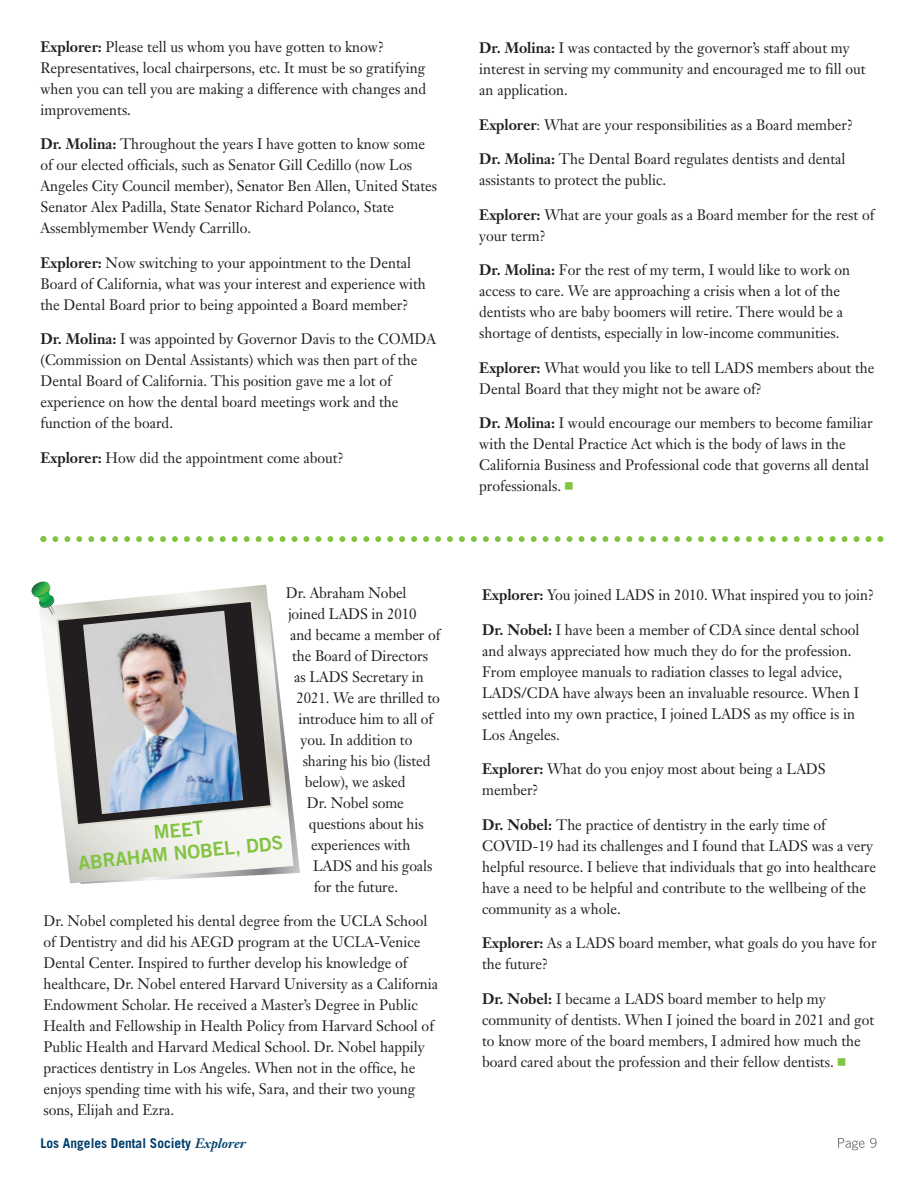
<style>
.page{position:relative;width:918px;height:1188px;background:#fff}
.page>*{position:absolute;margin:0;border:0;box-sizing:border-box;transform-origin:0 0}
.t1{font:19.05px/22.8px "Trade Gothic Bold Two";color:#82c341;text-align:center}
.t2{font:15px/21px "Janson Text";color:#231f20;scale:.96 1}
.t3{font:700 13.5px "Trade Gothic";color:#003e6b}
.s1{font-weight:700}
.s2{font-family:"Janson Text";font-style:italic}
.s3{font-family:"Universal Newswith Comm Pi";color:#82c341}
</style>
<div class="page">
<svg style="left:838px;top:1138px;width:39px;height:12px"></svg>
<svg style="left:40px;top:585px;width:253px;height:298px"></svg>
<svg style="left:56px;top:600px;width:217px;height:226px"></svg>
<svg style="left:58px;top:602px;width:212px;height:222px;background:#82807d"></svg>
<svg style="left:31px;top:581px;width:24px;height:34px"></svg>
<img style="left:83px;top:611px;width:160px;height:203px">
<svg style="left:40px;top:536px;width:843px;height:6px"></svg>
<p class="t2" style="left:41px;top:38px;width:403px"><span class="s1">Explorer:</span> Please tell us whom you have gotten to know?<br>Representatives, local chairpersons, etc. It must be so gratifying when you can tell you are making a difference with changes and improvements.</p>
<p class="t2" style="left:41px;top:135px;width:415px"><span class="s1">Dr. Molina:</span> Throughout the years I have gotten to know some of our elected officials, such as Senator Gill Cedillo (now Los Angeles City Council member), Senator Ben Allen, United States Senator Alex Padilla, State Senator Richard Polanco, State Assemblymember Wendy Carrillo.</p>
<p class="t2" style="left:41px;top:254px;width:403px"><span class="s1">Explorer:</span> Now switching to your appointment to the Dental<br>Board of California, what was your interest and experience with the Dental Board prior to being appointed a Board member?</p>
<p class="t2" style="left:41px;top:330px;width:414px"><span class="s1">Dr. Molina:</span> I was appointed by Governor Davis to the COMDA (Commission on Dental Assistants) which was then part of the Dental Board of California. This position gave me a lot of experience on how the dental board meetings work and the function of the board.</p>
<p class="t2" style="left:41px;top:449px;width:317px"><span class="s1">Explorer:</span> How did the appointment come about?</p>
<p class="t2" style="left:286px;top:584px;width:127px">Dr. Abraham Nobel</p>
<p class="t2" style="left:288px;top:605px;width:135px">joined LADS in 2010</p>
<p class="t2" style="left:290px;top:626px;width:158px">and became a member of</p>
<p class="t2" style="left:292px;top:647px;width:143px">the Board of Directors</p>
<p class="t2" style="left:294px;top:668px;width:136px">as LADS Secretary in</p>
<p class="t2" style="left:296px;top:689px;width:151px">2021. We are thrilled to</p>
<p class="t2" style="left:298px;top:710px;width:142px">introduce him to all of</p>
<p class="t2" style="left:301px;top:731px;width:118px">you. In addition to</p>
<p class="t2" style="left:303px;top:752px;width:135px">sharing his bio (listed</p>
<p class="t2" style="left:305px;top:773px;width:106px">below), we asked</p>
<p class="t2" style="left:307px;top:794px;width:103px">Dr. Nobel some</p>
<p class="t2" style="left:309px;top:815px;width:121px">questions about his</p>
<p class="t2" style="left:311px;top:836px;width:105px">experiences with</p>
<p class="t2" style="left:313px;top:857px;width:126px">LADS and his goals</p>
<p class="t2" style="left:314px;top:878px;width:89px">for the future.</p>
<p class="t2" style="left:43px;top:912px;width:413px">Dr. Nobel completed his dental degree from the UCLA School of Dentistry and did his AEGD program at the UCLA-Venice Dental Center. Inspired to further develop his knowledge of healthcare, Dr. Nobel entered Harvard University as a California Endowment Scholar. He received a Master’s Degree in Public Health and Fellowship in Health Policy from Harvard School of Public Health and Harvard Medical School. Dr. Nobel happily practices dentistry in Los Angeles. When not in the office, he enjoys spending time with his wife, Sara, and their two young sons, Elijah and Ezra.</p>
<p class="t1" style="left:75px;top:831px;width:207px;rotate:-6deg">MEET<br>ABRAHAM NOBEL, DDS</p>
<p class="t3" style="left:40px;top:1138px;width:207px">Los Angeles Dental Society <span class="s2">Explorer</span></p>
<p class="t2" style="left:479px;top:39px;width:404px"><span class="s1">Dr. Molina:</span> I was contacted by the governor’s staff about my interest in serving my community and encouraged me to fill out an application.</p>
<p class="t2" style="left:479px;top:115px;width:391px"><span class="s1">Explorer</span>: What are your responsibilities as a Board member?</p>
<p class="t2" style="left:479px;top:150px;width:383px"><span class="s1">Dr. Molina:</span> The Dental Board regulates dentists and dental assistants to protect the public.</p>
<p class="t2" style="left:479px;top:205px;width:413px"><span class="s1">Explorer:</span> What are your goals as a Board member for the rest of your term?</p>
<p class="t2" style="left:479px;top:261px;width:388px"><span class="s1">Dr. Molina:</span> For the rest of my term, I would like to work on access to care. We are approaching a crisis when a lot of the dentists who are baby boomers will retire. There would be a shortage of dentists, especially in low-income communities.</p>
<p class="t2" style="left:479px;top:358px;width:413px"><span class="s1">Explorer:</span> What would you like to tell LADS members about the<br>Dental Board that they might not be aware of?</p>
<p class="t2" style="left:479px;top:414px;width:411px"><span class="s1">Dr. Molina:</span> I would encourage our members to become familiar with the Dental Practice Act which is the body of laws in the California Business and Professional code that governs all dental professionals. <span class="s3">-</span></p>
<p class="t2" style="left:482px;top:586px;width:410px"><span class="s1">Explorer:</span> You joined LADS in 2010. What inspired you to join?</p>
<p class="t2" style="left:482px;top:621px;width:395px"><span class="s1">Dr. Nobel:</span> I have been a member of CDA since dental school and always appreciated how much they do for the profession.<br>From employee manuals to radiation classes to legal advice, LADS/CDA have always been an invaluable resource. When I settled into my own practice, I joined LADS as my office is in Los Angeles.</p>
<p class="t2" style="left:482px;top:760px;width:360px"><span class="s1">Explorer:</span> What do you enjoy most about being a LADS member?</p>
<p class="t2" style="left:482px;top:816px;width:412px"><span class="s1">Dr. Nobel:</span> The practice of dentistry in the early time of COVID-19 had its challenges and I found that LADS was a very helpful resource. I believe that individuals that go into healthcare have a need to be helpful and contribute to the wellbeing of the community as a whole.</p>
<p class="t2" style="left:482px;top:934px;width:412px"><span class="s1">Explorer:</span> As a LADS board member, what goals do you have for the future?</p>
<p class="t2" style="left:482px;top:990px;width:410px"><span class="s1">Dr. Nobel:</span> I became a LADS board member to help my community of dentists. When I joined the board in 2021 and got to know more of the board members, I admired how much the board cared about the profession and their fellow dentists. <span class="s3">-</span></p>
</div>
